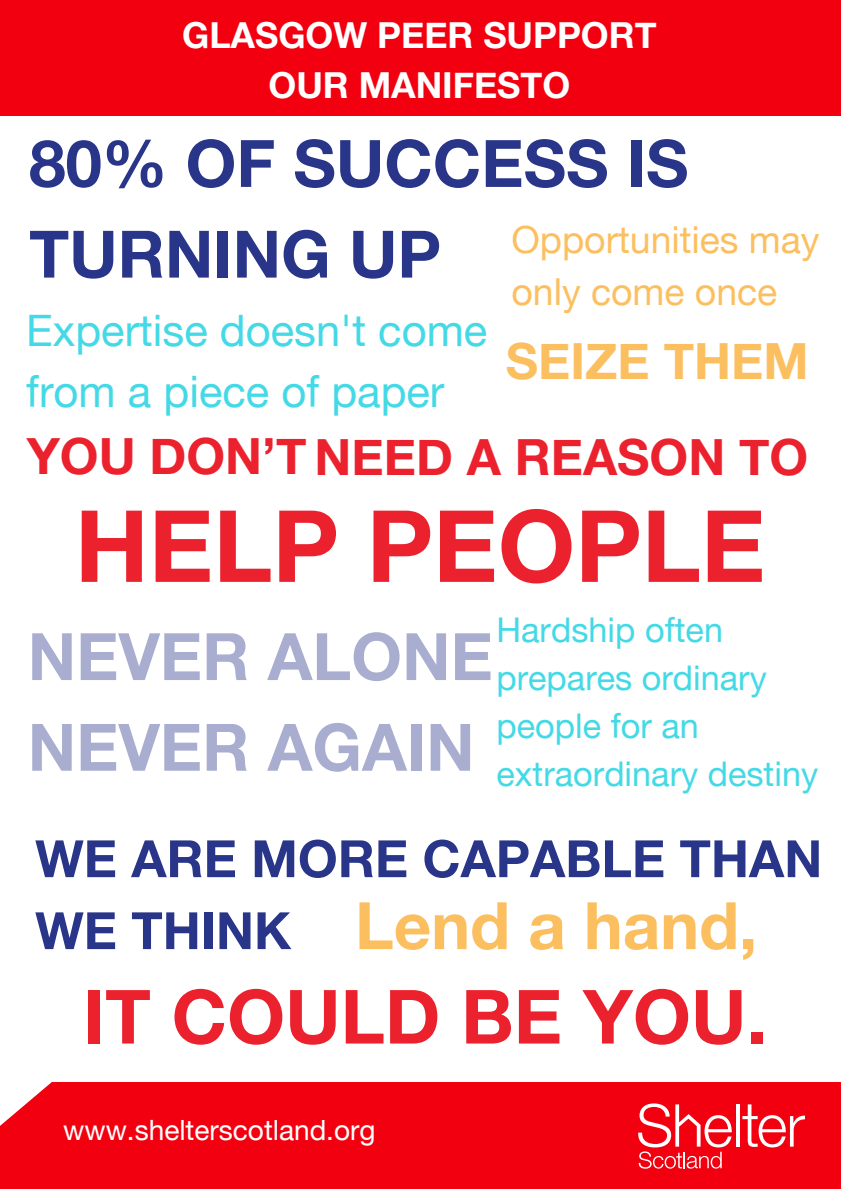
<style>
.page{position:relative;width:841px;height:1191px;background:#fff}
.page>*{position:absolute;margin:0;border:0;box-sizing:border-box;transform-origin:0 0}
.t1{font:700 99.7px "Helvetica Neue";color:#eb212e}
.t2{font:700 74.8px "Helvetica Neue";color:#eb212e}
.t3{font:700 65.4px/90.6px "Helvetica Neue";color:#283589}
.t4{font:700 65.4px/90.6px "Helvetica Neue";color:#a9aed0}
.t5{font:700 65.4px "Helvetica Neue";color:#fcbf60}
.t6{font:700 51.4px/71.9px "Helvetica Neue";color:#283589}
.t7{font:700 49.8px "Helvetica Neue";color:#eb212e}
.t8{font:700 49.8px "Helvetica Neue";color:#fcbf60}
.t9{font:43.6px/60.7px "Helvetica Neue";color:#44d9e6}
.t10{font:37.4px/52.4px "Helvetica Neue";color:#fcbf60}
.t11{font:700 35.8px/50.2px "Helvetica Neue";color:#fff;text-align:center}
.t12{font:34.3px/47.9px "Helvetica Neue";color:#44d9e6}
.t13{font:28px "Helvetica Neue";color:#fff}
</style>
<div class="page">
<div style="left:0;top:1081px;width:841px;height:107px;background:#f2000f"></div>
<svg style="left:742px;top:1104px;width:63px;height:43px"></svg>
<hr style="left:736px;top:1104px;width:4px;height:42px;background:#fff">
<svg style="left:638px;top:1103px;width:94px;height:65px"></svg>
<div style="left:0;top:0;width:841px;height:116px;background:#f2000f"></div>
<svg style="left:0;top:1081px;width:151px;height:45px"></svg>
<p class="t11" style="left:182px;top:10px;width:476px">GLASGOW PEER SUPPORT<br>OUR MANIFESTO</p>
<h3 class="t3" style="left:29px;top:117px;width:661px">80% OF SUCCESS IS<br>TURNING UP</h3>
<p class="t9" style="left:26px;top:299px;width:463px">Expertise doesn't come from a piece of paper</p>
<p class="t10" style="left:511px;top:213px;width:310px">Opportunities may only come once</p>
<h3 class="t8" style="left:506px;top:330px;width:304px">SEIZE THEM</h3>
<h3 class="t7" style="left:27px;top:426px;width:783px">YOU DON’T NEED A REASON TO</h3>
<h1 class="t1" style="left:75px;top:484px;width:692px">HELP PEOPLE</h1>
<p class="t12" style="left:497px;top:605px;width:323px">Hardship often prepares ordinary people for an extraordinary destiny</p>
<h3 class="t4" style="left:28px;top:609px;width:467px">NEVER ALONE<br>NEVER AGAIN</h3>
<h3 class="t6" style="left:35px;top:821px;width:789px">WE ARE MORE CAPABLE THAN<br>WE THINK</h3>
<h3 class="t5" style="left:355px;top:885px;width:404px">Lend a hand,</h3>
<h2 class="t2" style="left:83px;top:970px;width:686px">IT COULD BE YOU.</h2>
<p class="t13" style="left:63px;top:1113px;width:314px">www.shelterscotland.org</p>
</div>
